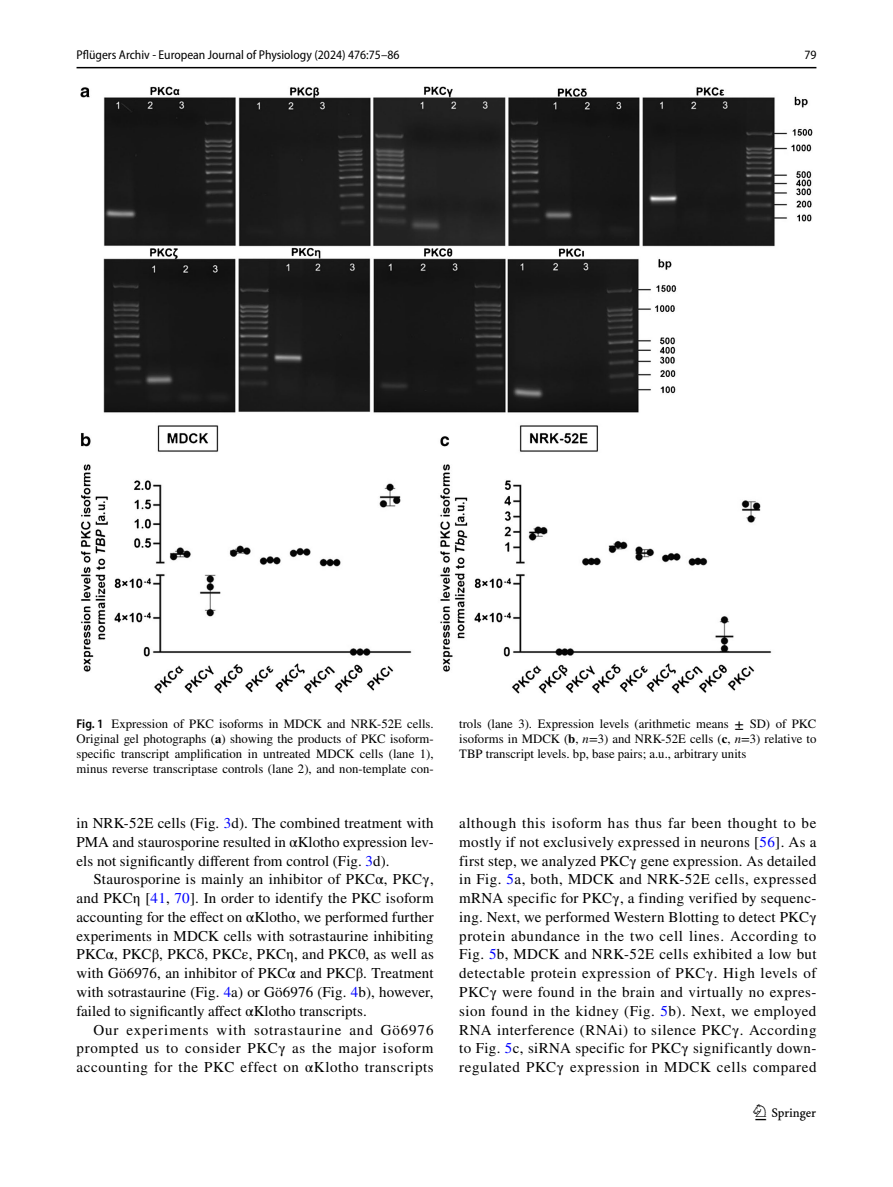
<style>
.page{position:relative;width:893px;height:1187px;background:#fff}
.page>*{position:absolute;margin:0;border:0;box-sizing:border-box;transform-origin:0 0}
.t1{font:22.5px "Springnew Regular 3";color:#000}
.t2{font:15px/18.8px "STIX";letter-spacing:.005em;color:#000;text-align:justify}
.t3{font:12.75px/15px "STIX";color:#000;text-align:justify}
.t4{font:semi-condensed 12.75px "Myriad Pro";color:#000}
.s1{font-family:"Myriad Pro";font-weight:600;font-stretch:semi-condensed}
.s2{font-weight:700}
.s3{font-style:italic}
.s4{color:#00f}
</style>
<div class="page">
<hr style="left:77px;top:67px;width:739px;height:1px;background:#000">
<img style="left:81px;top:87px;width:731px;height:606px">
<p class="t4" style="left:77px;top:48px;width:324px">Pflügers Archiv - European Journal of Physiology (2024) 476:75–86</p>
<p class="t4" style="left:804px;top:48px;width:14px">79</p>
<p class="t3" style="left:77px;top:717px;width:359px"><span class="s1">Fig. 1</span> Expression of PKC isoforms in MDCK and NRK-52E cells.<br>Original gel photographs (<span class="s2">a</span>) showing the products of PKC isoform&shy;specific transcript amplification in untreated MDCK cells (lane 1), minus reverse transcriptase controls (lane 2), and non-template con-</p>
<p class="t3" style="left:459px;top:717px;width:359px">trols (lane 3). Expression levels (arithmetic means <span class="s2">±</span> SD) of PKC isoforms in MDCK (<span class="s2">b</span>, <span class="s3">n</span>=3) and NRK-52E cells (<span class="s2">c</span>, <span class="s3">n</span>=3) relative to TBP transcript levels. bp, base pairs; a.u., arbitrary units</p>
<p class="t2" style="left:77px;top:814px;width:359px">in NRK-52E cells (Fig. <span class="s4">3</span>d). The combined treatment with PMA and staurosporine resulted in αKlotho expression lev&shy;els not significantly different from control (Fig. <span class="s4">3</span>d).</p>
<p class="t2" style="left:77px;top:871px;width:359px;text-indent:17px">Staurosporine is mainly an inhibitor of PKCα, PKCγ, and PKCη [<span class="s4">41</span>, <span class="s4">70</span>]. In order to identify the PKC isoform accounting for the effect on αKlotho, we performed further experiments in MDCK cells with sotrastaurine inhibiting PKCα, PKCβ, PKCδ, PKCε, PKCη, and PKCθ, as well as with Gö6976, an inhibitor of PKCα and PKCβ. Treatment with sotrastaurine (Fig. <span class="s4">4</span>a) or Gö6976 (Fig. <span class="s4">4</span>b), however, failed to significantly affect αKlotho transcripts.</p>
<p class="t2" style="left:77px;top:1021px;width:359px;text-indent:17px">Our experiments with sotrastaurine and Gö6976 prompted us to consider PKCγ as the major isoform accounting for the PKC effect on αKlotho transcripts</p>
<p class="t2" style="left:459px;top:814px;width:359px">although this isoform has thus far been thought to be mostly if not exclusively expressed in neurons [<span class="s4">56</span>]. As a first step, we analyzed PKCγ gene expression. As detailed in Fig. <span class="s4">5</span>a, both, MDCK and NRK-52E cells, expressed mRNA specific for PKCγ, a finding verified by sequenc&shy;ing. Next, we performed Western Blotting to detect PKCγ protein abundance in the two cell lines. According to Fig. <span class="s4">5</span>b, MDCK and NRK-52E cells exhibited a low but detectable protein expression of PKCγ. High levels of PKCγ were found in the brain and virtually no expres&shy;sion found in the kidney (Fig. <span class="s4">5</span>b). Next, we employed RNA interference (RNAi) to silence PKCγ. According to Fig. <span class="s4">5</span>c, siRNA specific for PKCγ significantly down&shy;regulated PKCγ expression in MDCK cells compared</p>
<h1 class="t1" style="left:755px;top:1104px;width:62px">1 3</h1>
</div>
